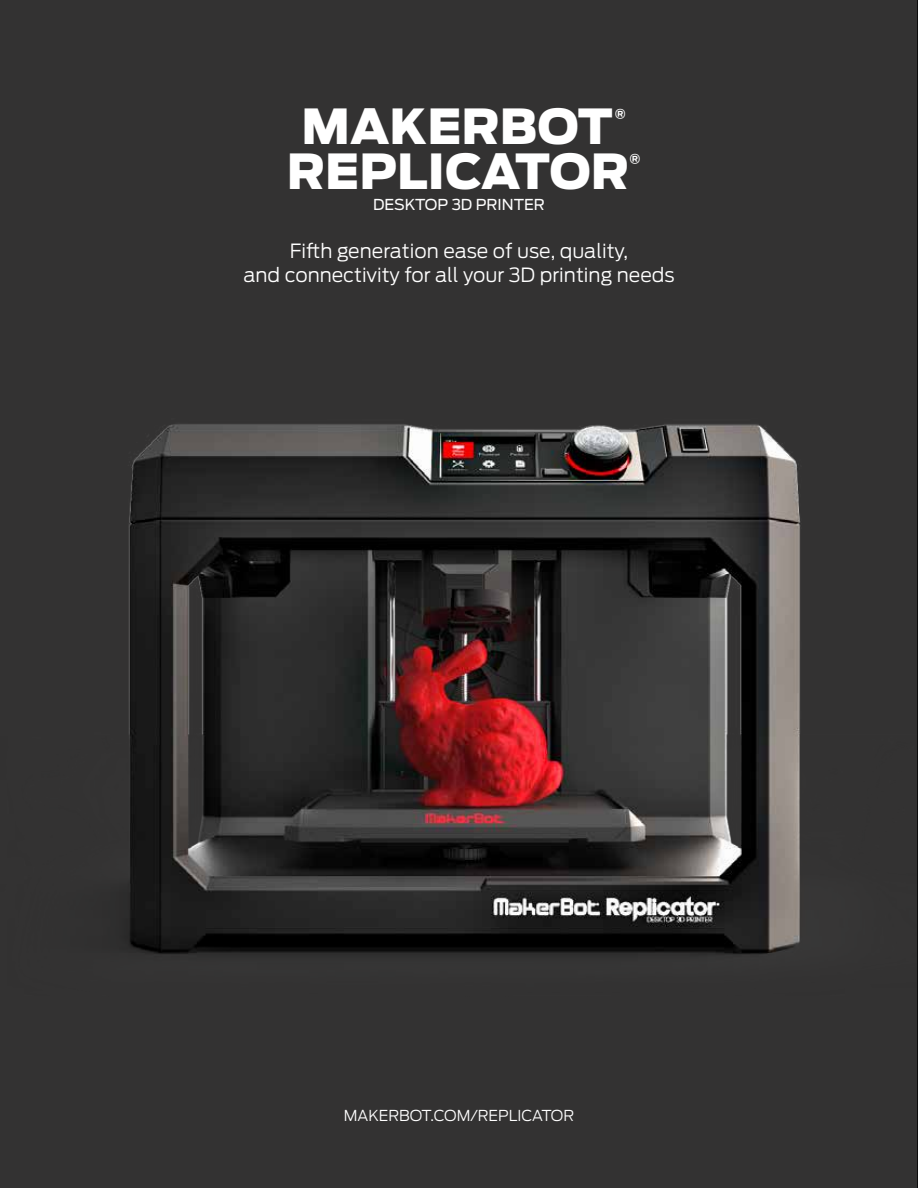
<style>
.page{position:relative;width:918px;height:1188px;background:#333232}
.page>*{position:absolute;margin:0;border:0;box-sizing:border-box;transform-origin:0 0}
.t1{font:900 48px "Antenna";color:#fff}
.t2{font:300 19.5px/24px "Antenna";color:#fff;text-align:center}
.t3{font:700 17.55px "Antenna";color:#fff}
.t4{font:300 15px "Antenna";color:#fff}
.t5{font:15px "Antenna";color:#fff}
</style>
<div class="page">
<img style="left:127px;top:424px;width:674px;height:530px">
<hr style="left:917px;top:0;width:1px;height:1188px;background:#000">
<h1 class="t1" style="left:302px;top:96px;width:313px">MAKERBOT</h1>
<p class="t3" style="left:615px;top:105px;width:13px">®</p>
<h1 class="t1" style="left:287px;top:141px;width:344px">REPLICATOR</h1>
<p class="t3" style="left:629px;top:150px;width:13px">®</p>
<p class="t5" style="left:373px;top:196px;width:173px">DESKTOP 3D PRINTER</p>
<p class="t2" style="left:243px;top:239px;width:433px">Fifth generation ease of use, quality,<br>and connectivity for all your 3D printing needs</p>
<p class="t4" style="left:344px;top:1106px;width:189px">makerbot.com/RE PLICATOR</p>
</div>
